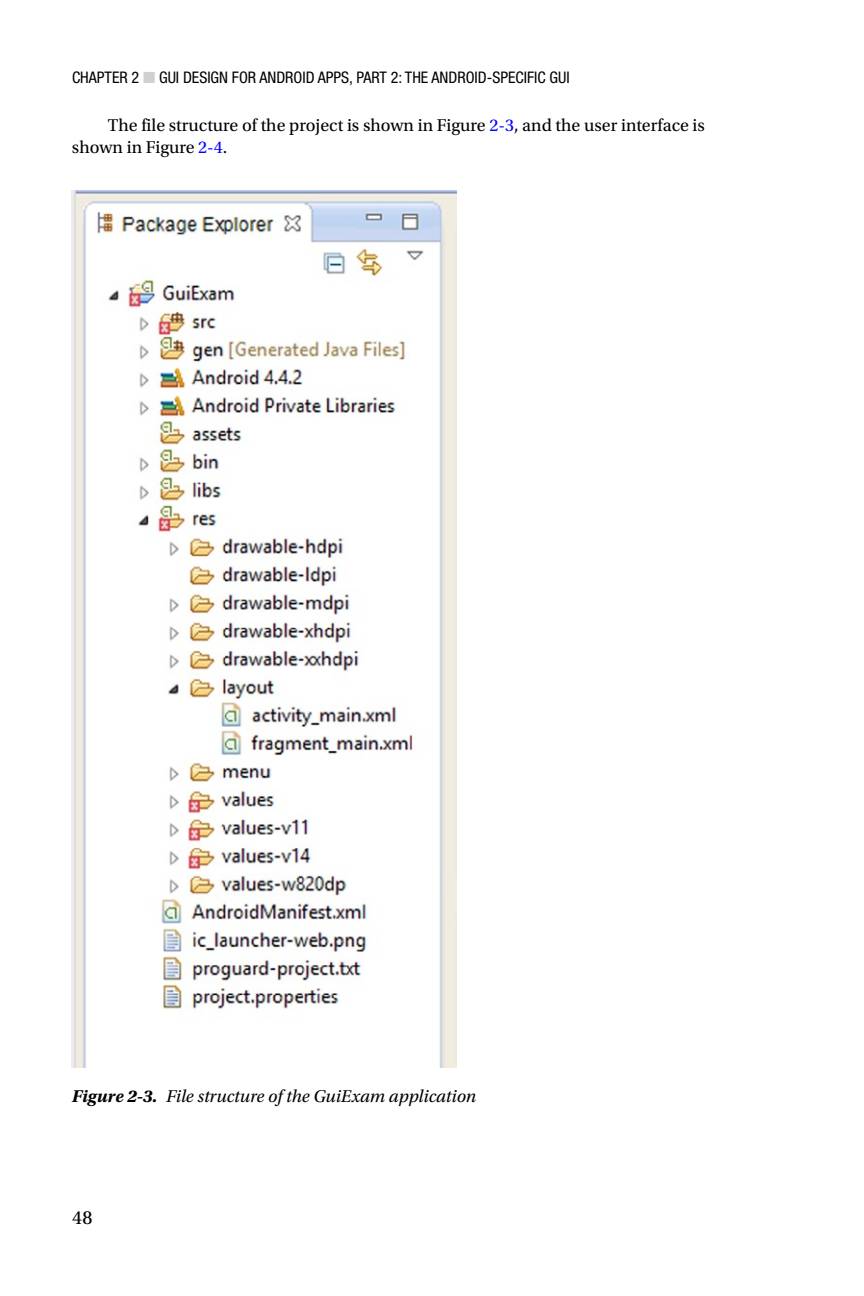
<style>
.page{position:relative;width:864px;height:1296px;background:#fff}
.page>*{position:absolute;margin:0;border:0;box-sizing:border-box;transform-origin:0 0}
.t1{font:20px "Utopia Std";color:#000}
.t2{font:18px/22px "Utopia Std";color:#000}
.t3{font:italic 18px "Utopia Std";color:#000}
.t4{font:condensed 16px "Helvetica Neue";color:#000}
.s1{color:#cfd0d0}
.s2{color:#00f}
.s3{font-weight:700}
</style>
<div class="page">
<img style="left:72px;top:190px;width:384px;height:877px">
<p class="t4" style="left:72px;top:69px;width:499px">CHAPTER 2 <span class="s1">■</span> GUI DESIGN FOR ANDROID APPS, PART 2: THE ANDROID-SPECI FIC GUI</p>
<p class="t2" style="left:72px;top:115px;width:634px;text-indent:36px">The file structure of the project is shown in Figure <span class="s2">2-3</span>, and the user interface is shown in Figure <span class="s2">2-4</span>.</p>
<p class="t3" style="left:72px;top:1087px;width:406px"><span class="s3">Figure 2-3.</span> File structure of the GuiExam application</p>
<p class="t1" style="left:72px;top:1207px;width:22px">48</p>
</div>
